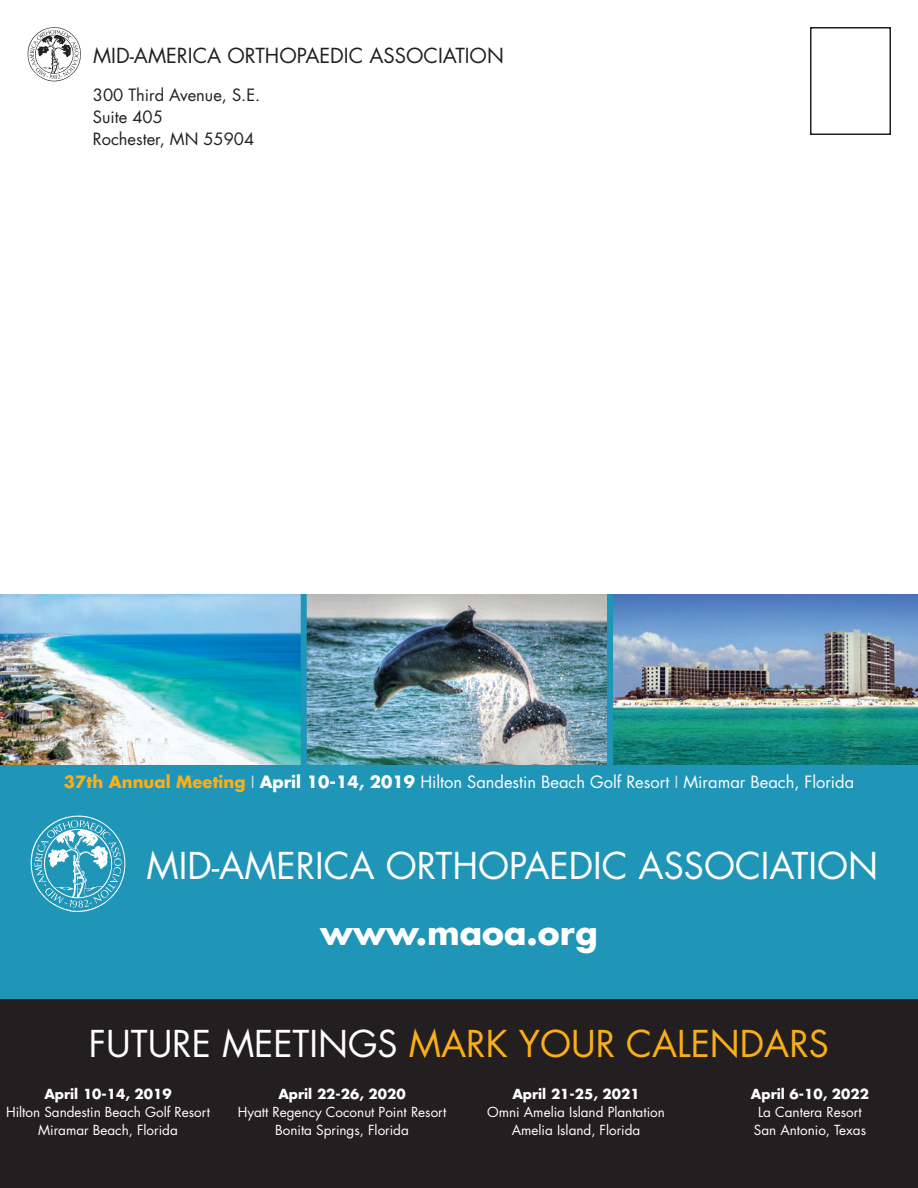
<style>
.page{position:relative;width:918px;height:1188px;background:#fff}
.page>*{position:absolute;margin:0;border:0;box-sizing:border-box;transform-origin:0 0}
.t1{font:36px "Futura";color:#fff}
.t2{font:36px "Futura";color:#faaf18}
.t3{font:700 33px "Futura";color:#fff}
.t4{font:20.25px "Futura";color:#231f20}
.t5{font:16.5px "Futura";color:#fff}
.t6{font:16.5px/21.6px "Futura";color:#231f20}
.t7{font:13.5px/17.7px "Futura";color:#fff;text-align:center}
.t8{font:700 13.5px "Futura";color:#fff}
.s1{font-weight:700;color:#faaf18}
.s2{color:#c7dce9}
.s3{font-weight:700}
.s4{color:#fff}
</style>
<div class="page">
<div style="left:0;top:594px;width:918px;height:413px;background:#1f95b8"></div>
<div style="left:0;top:999px;width:918px;height:189px;background:#231f20"></div>
<img style="left:0;top:594px;width:918px;height:170px">
<img style="left:307px;top:594px;width:300px;height:170px">
<div style="left:301px;top:594px;width:6px;height:182px;background:#1f95b8"></div>
<div style="left:607px;top:594px;width:6px;height:196px;background:#1f95b8"></div>
<svg style="left:28px;top:27px;width:53px;height:54px"></svg>
<div style="left:810px;top:27px;width:81px;height:108px;border:2px solid #231f20"></div>
<svg style="left:30px;top:815px;width:95px;height:97px"></svg>
<h3 class="t4" style="left:93px;top:46px;width:412px">MID-AMERICA ORTHOPAEDIC ASSOCIATION</h3>
<p class="t6" style="left:93px;top:86px;width:169px">300 Third Avenue, S.E.<br>Suite 405<br>Rochester, MN 55904</p>
<p class="t5" style="left:64px;top:774px;width:792px"><span class="s1">37th Annual Meeting</span> <span class="s2">I</span> <span class="s3">April 10-14, 2019</span> Hilton Sandestin Beach Golf Resort <span class="s2">I</span> Miramar Beach, Florida</p>
<h1 class="t1" style="left:147px;top:849px;width:733px">MID-AMERICA ORTHOPAEDIC ASSOCIATION</h1>
<h2 class="t3" style="left:320px;top:918px;width:279px">www.maoa.org</h2>
<h1 class="t2" style="left:89px;top:1028px;width:742px"><span class="s4">FUTURE MEETINGS</span> MARK YOUR CALENDARS</h1>
<p class="t8" style="left:44px;top:1088px;width:129px">April 10-14, 2019</p>
<p class="t7" style="left:6px;top:1105px;width:205px">Hilton Sandestin Beach Golf Resort<br>Miramar Beach, Florida</p>
<p class="t8" style="left:278px;top:1088px;width:129px">April 22-26, 2020</p>
<p class="t7" style="left:238px;top:1105px;width:210px">Hyatt Regency Coconut Point Resort<br>Bonita Springs, Florida</p>
<p class="t8" style="left:512px;top:1088px;width:129px">April 21-25, 2021</p>
<p class="t7" style="left:487px;top:1105px;width:179px">Omni Amelia Island Plantation<br>Amelia Island, Florida</p>
<p class="t8" style="left:751px;top:1088px;width:120px">April 6-10, 2022</p>
<p class="t7" style="left:754px;top:1105px;width:114px">La Cantera Resort<br>San Antonio, Texas</p>
</div>
